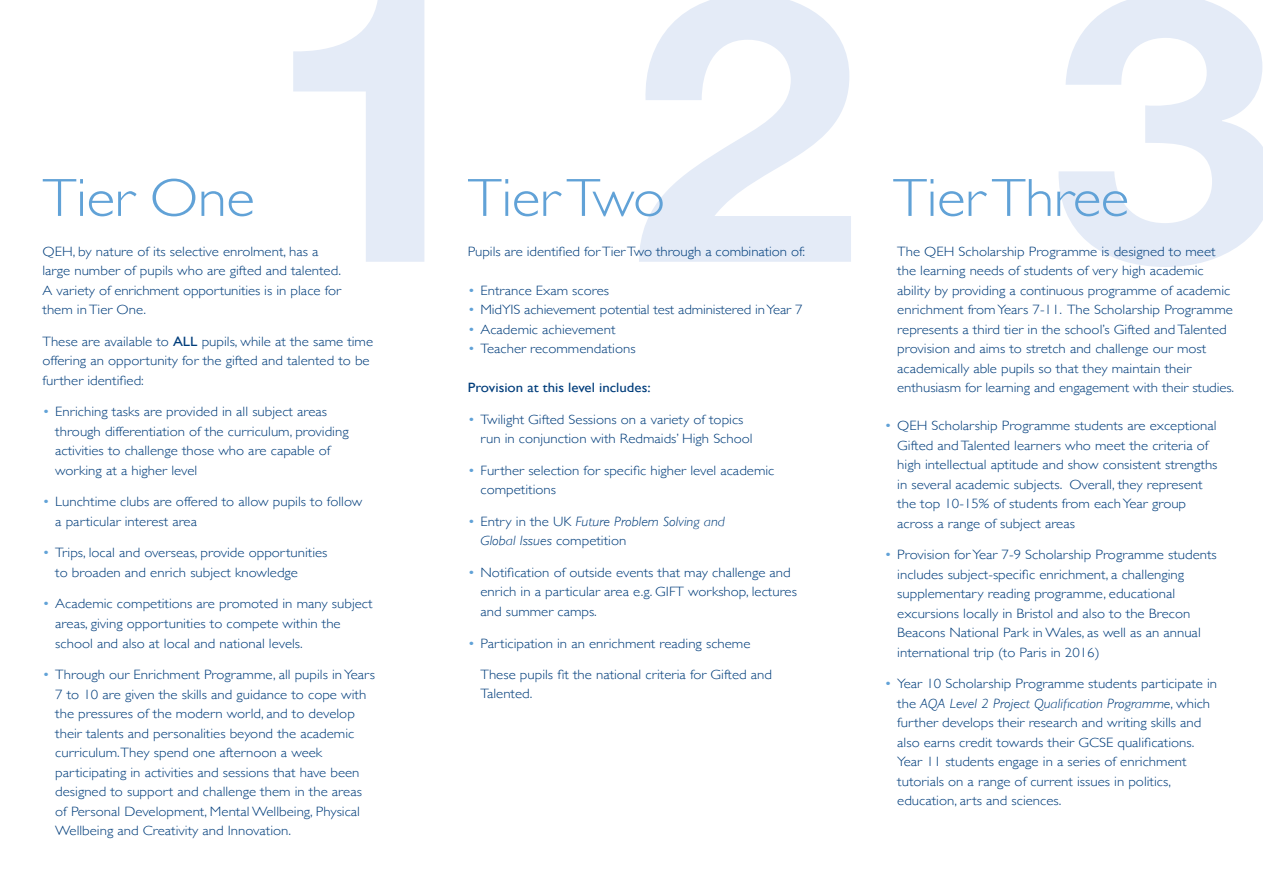
<style>
.page{position:relative;width:1263px;height:893px;background:#fff}
.page>*{position:absolute;margin:0;border:0;box-sizing:border-box;transform-origin:0 0}
.t1{font:300 54px "Gill Sans";letter-spacing:-.01em;color:#61a2d7;scale:1.1 1}
.t2{font:300 13.5px/19.5px "Gill Sans";color:#003d7b;scale:1.1 1}
.t3{font:italic 300 13.5px/19.5px "Gill Sans";color:#003d7b;scale:1.1 1}
.t4{font:13.5px "Gill Sans";color:#003d7b;scale:1.1 1}
.s1{font-weight:400}
.s2{color:#61a2d7}
.s3{font-style:normal;color:#61a2d7}
.s4{font-style:normal}
.s5{font-style:italic}
</style>
<div class="page">
<svg style="left:1058px;top:0;width:205px;height:267px;fill:#e4ebf7"></svg>
<svg style="left:293px;top:0;width:131px;height:262px"></svg>
<svg style="left:639px;top:0;width:212px;height:262px;fill:#e4ebf7"></svg>
<h1 class="t1" style="left:43px;top:156px;width:194px">Tier One</h1>
<h1 class="t1" style="left:468px;top:156px;width:181px">Tier Two</h1>
<h1 class="t1" style="left:893px;top:156px;width:216px">Tier Three</h1>
<p class="t2" style="left:43px;top:241px;width:273px">QEH, by nature of its selective enrolment, has a large number of pupils who are gifted and talented.<br>A variety of enrichment opportunities is in place for them in Tier One.</p>
<p class="t2" style="left:43px;top:331px;width:302px">These are available to <span class="s1">ALL</span> pupils, while at the same time offering an opportunity for the gifted and talented to be further identified:</p>
<p class="t2" style="left:55px;top:402px;width:268px;text-indent:-13px"><span class="s2">•</span> Enriching tasks are provided in all subject areas through differentiation of the curriculum, providing activities to challenge those who are capable of working at a higher level</p>
<p class="t2" style="left:55px;top:492px;width:281px;text-indent:-13px"><span class="s2">•</span> Lunchtime clubs are offered to allow pupils to follow a particular interest area</p>
<p class="t2" style="left:55px;top:543px;width:249px;text-indent:-13px"><span class="s2">•</span> Trips, local and overseas, provide opportunities to broaden and enrich subject knowledge</p>
<p class="t2" style="left:55px;top:594px;width:290px;text-indent:-13px"><span class="s2">•</span> Academic competitions are promoted in many subject areas, giving opportunities to compete within the school and also at local and national levels.</p>
<p class="t2" style="left:55px;top:664px;width:292px;text-indent:-13px"><span class="s2">•</span> Through our Enrichment Programme, all pupils in Years 7 to 10 are given the skills and guidance to cope with the pressures of the modern world, and to develop their talents and personalities beyond the academic curriculum.They spend one afternoon a week participating in activities and sessions that have been designed to support and challenge them in the areas of Personal Development, Mental Wellbeing, Physical Wellbeing and Creativity and Innovation.</p>
<p class="t2" style="left:468px;top:241px;width:308px">Pupils are identified for Tier Two through a combination of:</p>
<p class="t2" style="left:468px;top:280px;width:130px"><span class="s2">•</span> Entrance Exam scores</p>
<p class="t2" style="left:468px;top:300px;width:306px"><span class="s2">•</span> MidYIS achievement potential test administered in Year 7</p>
<p class="t2" style="left:468px;top:319px;width:136px"><span class="s2">•</span> Academic achievement</p>
<p class="t2" style="left:468px;top:339px;width:154px"><span class="s2">•</span> Teacher recommendations</p>
<p class="t4" style="left:468px;top:380px;width:168px">Provision at this level includes:</p>
<p class="t2" style="left:480px;top:409px;width:249px;text-indent:-13px"><span class="s2">•</span> Twilight Gifted Sessions on a variety of topics run in conjunction with Redmaids’ High School</p>
<p class="t2" style="left:480px;top:460px;width:269px;text-indent:-13px"><span class="s2">•</span> Further selection for specific higher level academic competitions</p>
<p class="t3" style="left:480px;top:512px;width:224px;text-indent:-13px"><span class="s3">•</span> <span class="s4">Entry in the UK</span> Future Problem Solving and<br>Global Issues <span class="s4">competition</span></p>
<p class="t2" style="left:480px;top:562px;width:289px;text-indent:-13px"><span class="s2">•</span> Notification of outside events that may challenge and enrich in a particular area e.g. GIFT workshop, lectures and summer camps.</p>
<p class="t2" style="left:468px;top:633px;width:258px"><span class="s2">•</span> Participation in an enrichment reading scheme</p>
<p class="t2" style="left:480px;top:664px;width:267px">These pupils fit the national criteria for Gifted and<br>Talented.</p>
<p class="t2" style="left:897px;top:241px;width:308px">The QEH Scholarship Programme is designed to meet the learning needs of students of very high academic ability by providing a continuous programme of academic enrichment from Years 7-11. The Scholarship Programme represents a third tier in the school’s Gifted and Talented provision and aims to stretch and challenge our most academically able pupils so that they maintain their enthusiasm for learning and engagement with their studies.</p>
<p class="t2" style="left:897px;top:415px;width:293px;text-indent:-13px"><span class="s2">•</span> QEH Scholarship Programme students are exceptional Gifted and Talented learners who meet the criteria of high intellectual aptitude and show consistent strengths in several academic subjects. Overall, they represent the top 10-15% of students from each Year group across a range of subject areas</p>
<p class="t2" style="left:897px;top:544px;width:292px;text-indent:-13px"><span class="s2">•</span> Provision for Year 7-9 Scholarship Programme students includes subject-specific enrichment, a challenging supplementary reading programme, educational excursions locally in Bristol and also to the Brecon Beacons National Park in Wales, as well as an annual international trip (to Paris in 2016)</p>
<p class="t2" style="left:897px;top:673px;width:292px;text-indent:-13px"><span class="s2">•</span> Year 10 Scholarship Programme students participate in the <span class="s5">AQA Level 2 Project Qualification Programme</span>, which further develops their research and writing skills and also earns credit towards their GCSE qualifications.<br>Year 11 students engage in a series of enrichment tutorials on a range of current issues in politics, education, arts and sciences.</p>
</div>
